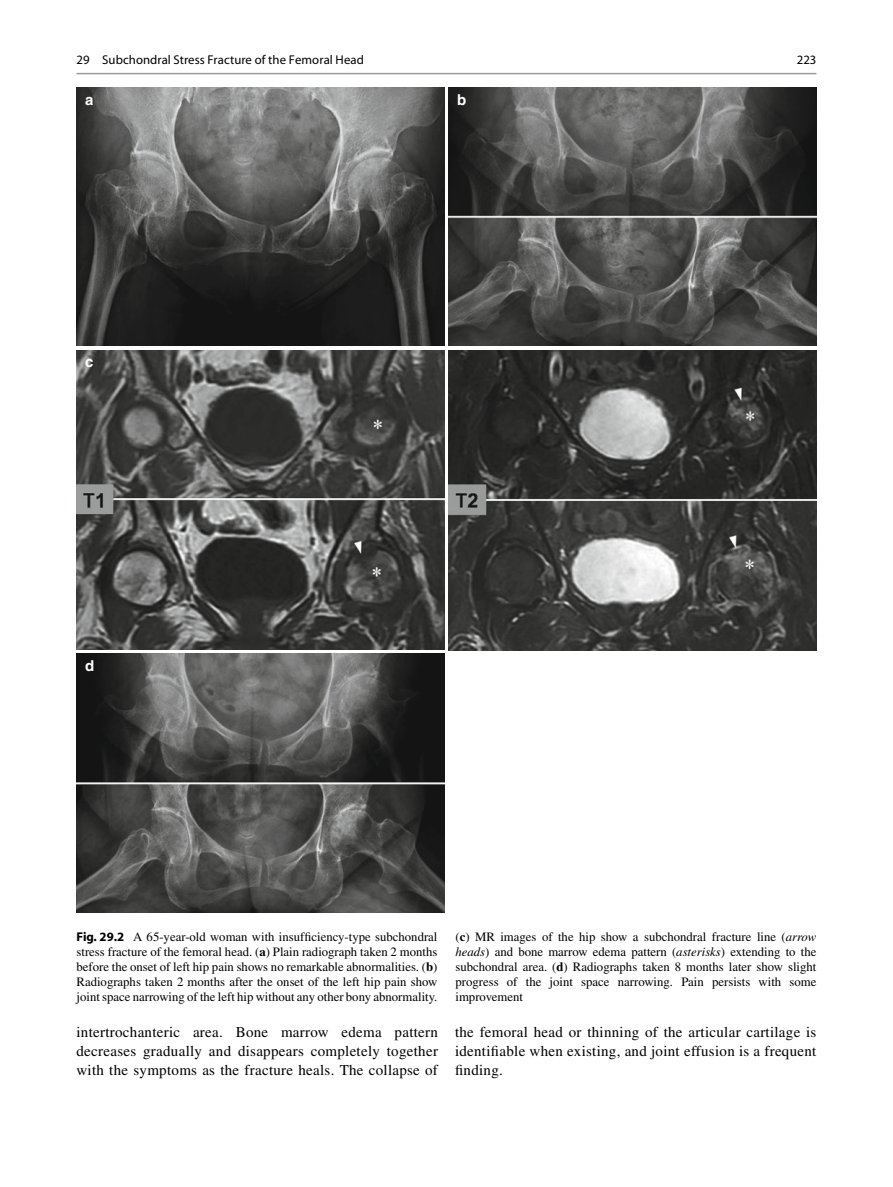
<style>
.page{position:relative;width:893px;height:1187px;background:#fff}
.page>*{position:absolute;margin:0;border:0;box-sizing:border-box;transform-origin:0 0}
.t1{font:15px/18.8px "Times";letter-spacing:.02em;color:#000;text-align:justify}
.t2{font:700 15px "Helvetica";color:#fff}
.t3{font:12.75px/15px "Times";color:#000;text-align:justify}
.t4{font:12.75px "Myriad";letter-spacing:.005em;color:#000}
.s1{font-family:"Myriad";font-weight:700}
.s2{font-weight:700}
.s3{font-style:italic}
</style>
<div class="page">
<img style="left:449px;top:88px;width:367px;height:258px">
<img style="left:77px;top:88px;width:367px;height:258px">
<img style="left:448px;top:350px;width:368px;height:300px">
<img style="left:77px;top:350px;width:367px;height:299px">
<img style="left:77px;top:653px;width:367px;height:259px">
<hr style="left:77px;top:73px;width:739px;height:1px;background:#9c9c9c">
<p class="t4" style="left:77px;top:55px;width:289px">29 Subchondral Stress Fracture of the Femoral Head</p>
<p class="t2" style="left:85px;top:94px;width:10px">a</p>
<p class="t2" style="left:457px;top:94px;width:11px">b</p>
<p class="t2" style="left:85px;top:356px;width:10px">c</p>
<p class="t2" style="left:85px;top:659px;width:11px">d</p>
<p class="t4" style="left:797px;top:55px;width:21px">223</p>
<p class="t3" style="left:77px;top:930px;width:362px"><span class="s1">Fig. 29.2</span> A 65-year-old woman with insufficiency-type subchondral stress fracture of the femoral head. ( <span class="s2">a</span> ) Plain radiograph taken 2 months before the onset of left hip pain shows no remarkable abnormalities. ( <span class="s2">b</span> )<br>Radiographs taken 2 months after the onset of the left hip pain show joint space narrowing of the left hip without any other bony abnormality.</p>
<p class="t3" style="left:455px;top:930px;width:362px">( <span class="s2">c</span> ) MR images of the hip show a subchondral fracture line ( <span class="s3">arrow heads</span> ) and bone marrow edema pattern ( <span class="s3">asterisks</span> ) extending to the subchondral area. ( <span class="s2">d</span> ) Radiographs taken 8 months later show slight progress of the joint space narrowing. Pain persists with some improvement</p>
<p class="t1" style="left:77px;top:1024px;width:363px">intertrochanteric area. Bone marrow edema pattern decreases gradually and disappears completely together with the symptoms as the fracture heals. The collapse of</p>
<p class="t1" style="left:455px;top:1024px;width:363px">the femoral head or thinning of the articular cartilage is identifiable when existing, and joint effusion is a frequent finding.</p>
</div>
